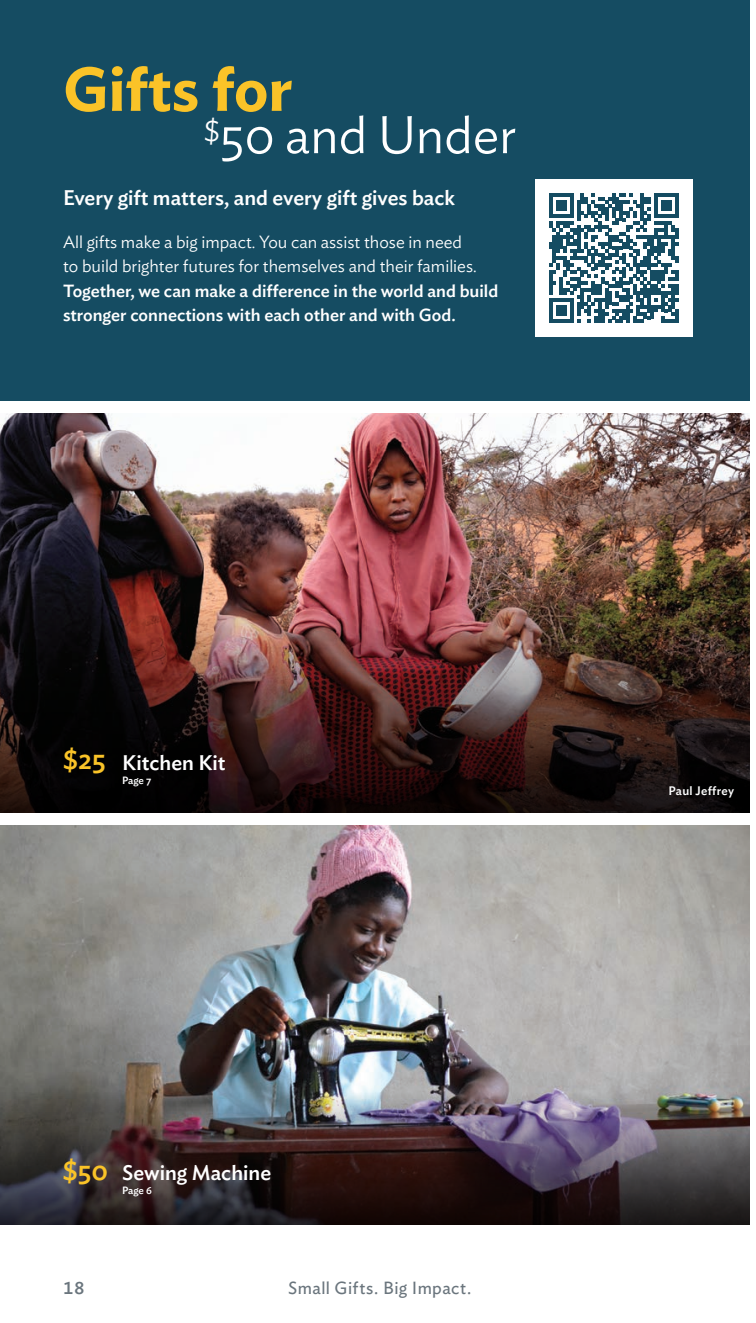
<style>
.page{position:relative;width:756px;height:1323px;background:#fff}
.page>*{position:absolute;margin:0;border:0;box-sizing:border-box;transform-origin:0 0}
.t1{font:600 61.43px "Ideal Sans";color:#fac328}
.t2{font:300 52.5px "Ideal Sans";color:#fff}
.t3{font:500 28px "Ideal Sans";color:#fac328}
.t4{font:500 21px "Ideal Sans";color:#fff}
.t5{font:300 17.5px/24.5px "Ideal Sans";color:#fff}
.t6{font:17.5px "Ideal Sans";letter-spacing:.025em;color:#6a757d}
.t7{font:500 17.5px "Ideal Sans";color:#6a757d}
.Photo_Credit{font:500 12.25px "Ideal Sans";letter-spacing:.02em;color:#fff}
.t8{font:500 10.5px "Ideal Sans";color:#fff}
.s1{font-weight:500}
</style>
<div class="page">
<div style="left:0;top:0;width:756px;height:435px;background:#154c62"></div>
<img style="left:0;top:825px;width:750px;height:267px">
<img style="left:0;top:412px;width:751px;height:195px">
<img style="left:0;top:1092px;width:750px;height:133px">
<div style="left:535px;top:179px;width:158px;height:158px;background:#fff"></div>
<svg style="left:549px;top:193px;width:130px;height:130px"></svg>
<hr style="left:675px;top:309px;width:4px;height:14px;background:#154c62">
<img style="left:0;top:607px;width:750px;height:206px">
<div style="left:0;top:401px;width:756px;height:11px;background:#fff"></div>
<div style="left:751px;top:0;width:5px;height:1323px;background:#fff"></div>
<p class="t1" style="left:63px;top:41px;width:231px">Gifts for</p>
<p class="t2" style="left:204px;top:95px;width:314px"><sup>$</sup>50 and Under</p>
<p class="t4" style="left:63px;top:181px;width:394px">Every gift matters, and every gift gives back</p>
<p class="t5" style="left:63px;top:228px;width:437px">All gifts make a big impact. You can assist those in need<br>to build brighter futures for themselves and their families.<br><span class="s1">Together, we can make a difference in the world and build stronger connections with each other and with God.</span></p>
<p class="t3" style="left:63px;top:738px;width:44px">$25</p>
<p class="t4" style="left:122px;top:747px;width:105px">Kitchen Kit</p>
<p class="t8" style="left:122px;top:772px;width:31px">Page 7</p>
<p class="t3" style="left:63px;top:1148px;width:47px">$50</p>
<p class="t4" style="left:122px;top:1156px;width:150px">Sewing Machine</p>
<p class="t8" style="left:122px;top:1182px;width:31px">Page 6</p>
<p class="t7" style="left:64px;top:1274px;width:22px">18</p>
<p class="t6" style="left:288px;top:1274px;width:185px">Small Gifts. Big Impact.</p>
<p class="Photo_Credit" style="left:668px;top:781px;width:67px">Paul Jeffrey</p>
</div>
